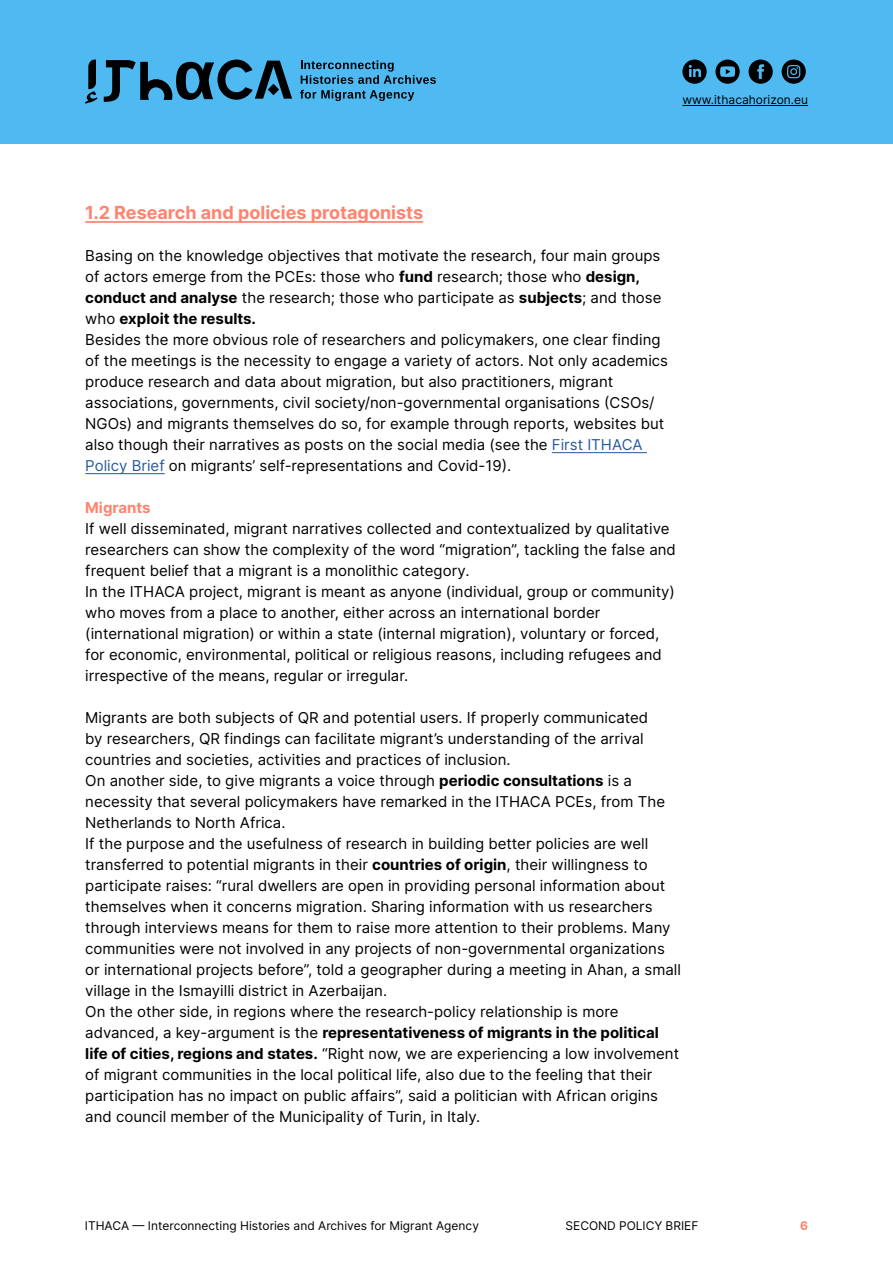
<style>
.page{position:relative;width:893px;height:1263px;background:#fff}
.page>*{position:absolute;margin:0;border:0;box-sizing:border-box;transform-origin:0 0}
.t1{font:700 18px "Inter";color:#ff846e}
.t2{font:15px/21px "Inter";color:#000}
.t3{font:700 15px "Inter";color:#ff846e}
.t4{font:12px "Inter";color:#000}
.t5{font:700 12px "Inter";color:#ff846e}
.s1{font-weight:700}
.s2{color:#275b9b}
</style>
<div class="page">
<div style="left:0;top:0;width:893px;height:144px;background:#4fbaf2"></div>
<svg style="left:301px;top:60px;width:135px;height:24px"></svg>
<svg style="left:300px;top:90px;width:114px;height:11px"></svg>
<svg style="left:85px;top:60px;width:207px;height:44px"></svg>
<hr style="left:682px;top:105px;width:126px;height:1px;background:#000">
<svg style="left:715px;top:60px;width:25px;height:24px"></svg>
<svg style="left:682px;top:60px;width:25px;height:24px"></svg>
<svg style="left:748px;top:60px;width:25px;height:24px"></svg>
<svg style="left:782px;top:60px;width:24px;height:24px"></svg>
<hr style="left:85px;top:221px;width:338px;height:2px;background:#ff846e">
<hr style="left:552px;top:452px;width:95px;height:1px;background:#275b9b">
<hr style="left:85px;top:473px;width:80px;height:1px;background:#275b9b">
<p class="t4" style="left:682px;top:90px;width:127px">www.ithacahorizon.eu</p>
<p class="t1" style="left:85px;top:199px;width:339px">1.2 Research and policies protagonists</p>
<p class="t2" style="left:85px;top:245px;width:584px">Basing on the knowledge objectives that motivate the research, four main groups of actors emerge from the PCEs: those who <span class="s1">fund</span> research; those who <span class="s1">design, conduct and analyse</span> the research; those who participate as <span class="s1">subjects</span>; and those who <span class="s1">exploit the results.<br></span>Besides the more obvious role of researchers and policymakers, one clear finding of the meetings is the necessity to engage a variety of actors. Not only academics produce research and data about migration, but also practitioners, migrant associations, governments, civil society/non-governmental organisations (CSOs/ NGOs) and migrants themselves do so, for example through reports, websites but also though their narratives as posts on the social media (see the <span class="s2">First ITHACA Policy Brief</span> on migrants’ self-representations and Covid-19).</p>
<p class="t3" style="left:85px;top:497px;width:67px">Migrants</p>
<p class="t2" style="left:85px;top:518px;width:592px">If well disseminated, migrant narratives collected and contextualized by qualitative researchers can show the complexity of the word “migration”, tackling the false and frequent belief that a migrant is a monolithic category.<br>In the ITHACA project, migrant is meant as anyone (individual, group or community) who moves from a place to another, either across an international border (international migration) or within a state (internal migration), voluntary or forced, for economic, environmental, political or religious reasons, including refugees and irrespective of the means, regular or irregular.</p>
<p class="t2" style="left:85px;top:707px;width:597px">Migrants are both subjects of QR and potential users. If properly communicated<br>by researchers, QR findings can facilitate migrant’s understanding of the arrival countries and societies, activities and practices of inclusion.<br>On another side, to give migrants a voice through <span class="s1">periodic consultations</span> is a necessity that several policymakers have remarked in the ITHACA PCEs, from The Netherlands to North Africa.<br>If the purpose and the usefulness of research in building better policies are well transferred to potential migrants in their <span class="s1">countries of origin</span>, their willingness to participate raises: “rural dwellers are open in providing personal information about themselves when it concerns migration. Sharing information with us researchers through interviews means for them to raise more attention to their problems. Many communities were not involved in any projects of non-governmental organizations or international projects before”, told a geographer during a meeting in Ahan, a small village in the Ismayilli district in Azerbaijan.<br>On the other side, in regions where the research-policy relationship is more advanced, a key-argument is the <span class="s1">representativeness of migrants in the political life of cities, regions and states.</span> “Right now, we are experiencing a low involvement of migrant communities in the local political life, also due to the feeling that their participation has no impact on public affairs”, said a politician with African origins and council member of the Municipality of Turin, in Italy.</p>
<p class="t4" style="left:85px;top:1216px;width:396px">ITHACA — Interconnecting Histories and Archives for Migrant Agency</p>
<p class="t5" style="left:800px;top:1216px;width:9px">6</p>
<p class="t4" style="left:565px;top:1216px;width:134px">SECOND POLICY BRIEF</p>
</div>
